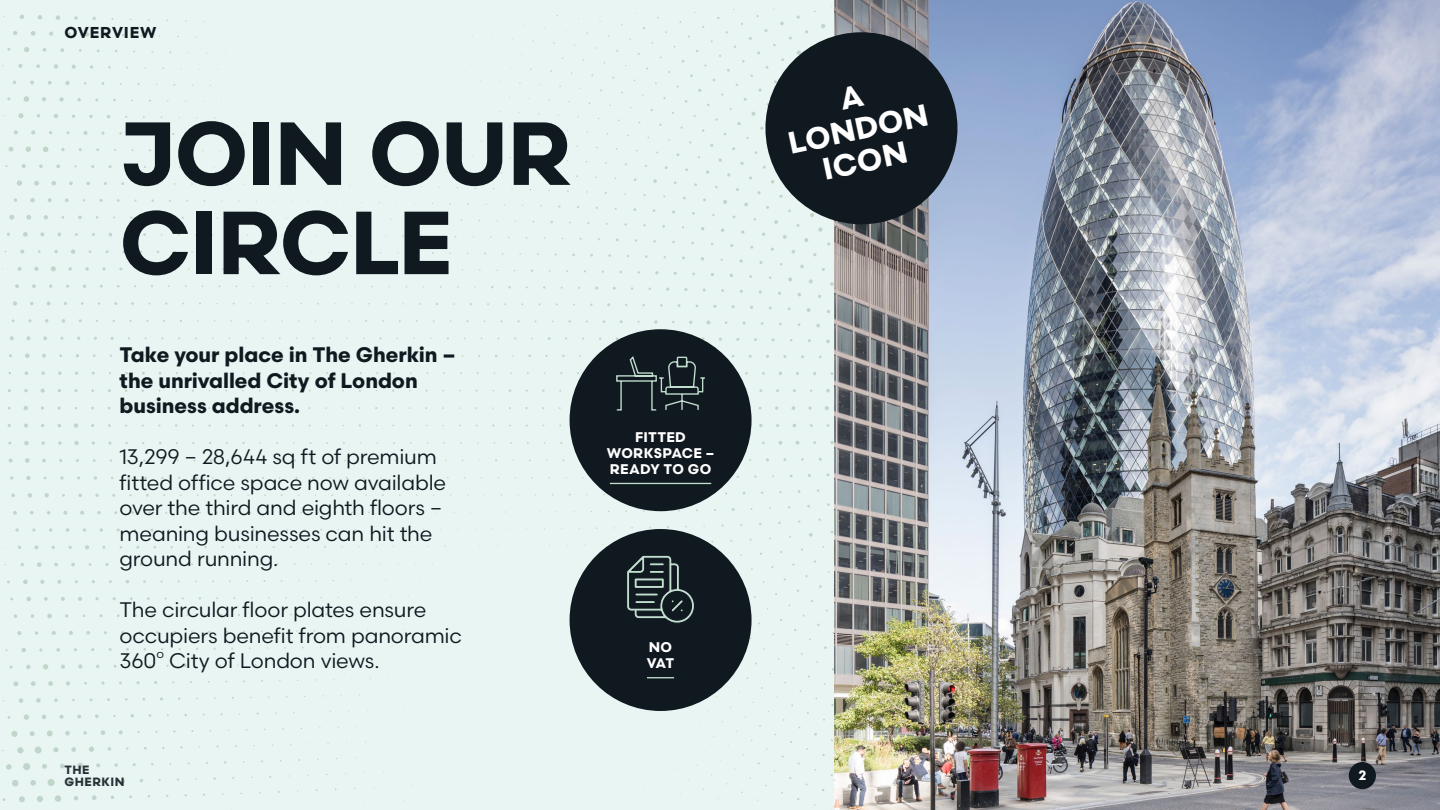
<style>
.page{position:relative;width:1440px;height:810px;background:#fff}
.page>*{position:absolute;margin:0;border:0;box-sizing:border-box;transform-origin:0 0}
.t1{font:700 89.25px/89.2px "Scandia";letter-spacing:-.015em;color:#101820}
.t2{font:700 30.75px/32.2px "Scandia";color:#fff;text-align:center}
.t3{font:21px/25.5px "Scandia";letter-spacing:-.01em;color:#101820}
.t4{font:700 21px/25.5px "Scandia";letter-spacing:-.005em;color:#101820}
.t5{font:700 15.75px "Scandia";letter-spacing:.05em;color:#101820}
.t6{font:700 14.02px/15.8px "Scandia";letter-spacing:.02em;color:#fff;text-align:center}
.t7{font:700 13.5px "Scandia";color:#fff}
.t8{font:12.23px "Scandia";color:#101820}
.t9{font:700 12px/12px "Scandia";letter-spacing:.04em;color:#282f37}
</style>
<div class="page">
<div style="left:0;top:0;width:834px;height:810px;background:#e8f5f2"></div>
<div style="left:570px;top:329px;width:182px;height:182px;background:#101820;border-radius:50%"></div>
<hr style="left:610px;top:483px;width:101px;height:1px;background:#c1decf">
<div style="left:570px;top:529px;width:182px;height:182px;background:#101820;border-radius:50%"></div>
<svg style="left:647px;top:677px;width:27px;height:1px"></svg>
<svg style="left:627px;top:555px;width:67px;height:68px"></svg>
<img style="left:834px;top:0;width:606px;height:810px">
<svg style="left:757px;top:23px;width:209px;height:210px;background:#49535c"></svg>
<div style="left:1349px;top:762px;width:27px;height:27px;background:#101820;border-radius:50%"></div>
<svg style="left:616px;top:356px;width:89px;height:55px"></svg>
<p class="t5" style="left:64px;top:23px;width:93px">OVERVIEW</p>
<h1 class="t1" style="left:120px;top:108px;width:454px">JOIN OUR<br>CIRCLE</h1>
<p class="t4" style="left:120px;top:342px;width:337px">Take your place in The Gherkin – the unrivalled City of London business address.</p>
<p class="t3" style="left:120px;top:444px;width:328px">13,299 – 28,644 sq ft of premium fitted office space now available over the third and eighth floors – meaning businesses can hit the ground running.</p>
<p class="t3" style="left:120px;top:597px;width:344px">The circular floor plates ensure occupiers benefit from panoramic<br>360</p>
<p class="t8" style="left:157px;top:646px;width:9px">o</p>
<p class="t3" style="left:169px;top:648px;width:212px">City of London views.</p>
<p class="t6" style="left:607px;top:429px;width:109px">FITTED<br>WORKSPACE –<br>READY TO GO</p>
<p class="t6" style="left:647px;top:639px;width:29px;text-align:left">NO<br>VAT</p>
<p class="t9" style="left:64px;top:763px;width:62px">THE<br>GHERKIN</p>
<h2 class="t2" style="left:778px;top:96px;width:144px;rotate:-12deg">A<br>LONDON<br>ICON</h2>
<p class="t7" style="left:1358px;top:767px;width:9px">2</p>
</div>
